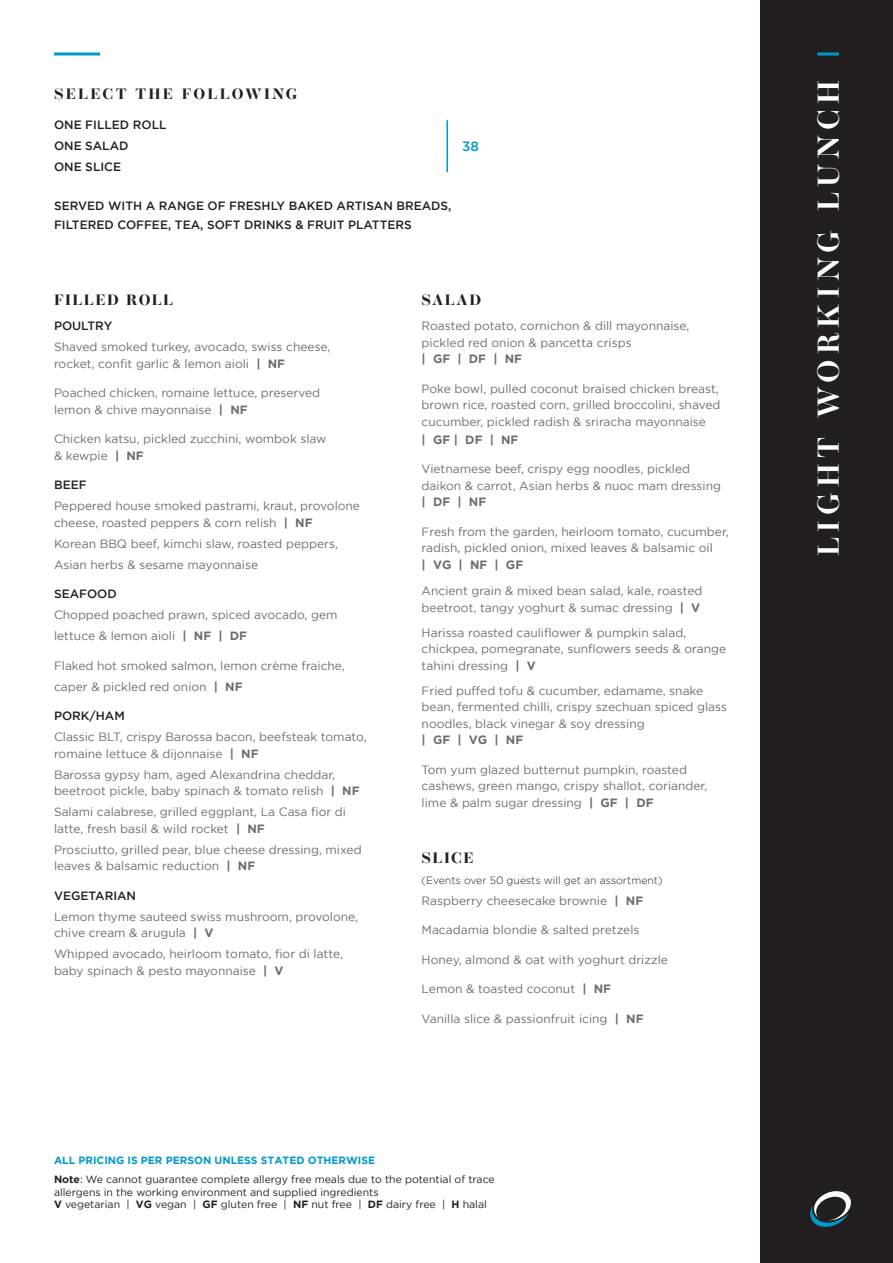
<style>
.page{position:relative;width:893px;height:1263px;background:#fff}
.page>*{position:absolute;margin:0;border:0;box-sizing:border-box;transform-origin:0 0}
.t1{font:600 30px "Operetta 12";letter-spacing:.165em;color:#fff}
.t2{font:700 15px "Operetta 12";letter-spacing:.1em;color:#231f20}
.t3{font:700 15px "Operetta 12";letter-spacing:.15em;color:#231f20}
.t4{font:500 13.5px "Gotham";color:#09c}
.t5{font:12px/16.5px "Gotham";color:#6c6d70}
.Text_at_top_of_pages{font:500 12px/19.5px "Gotham";color:#231f20}
.t6{font:700 12px "Gotham";color:#6c6d70}
.t7{font:10.5px/12.6px "Gotham";color:#231f20}
.t8{font:700 10.5px "Gotham";color:#09c}
.t9{font:300 10.5px "Gotham";color:#231f20}
.s1{font-weight:700}
</style>
<div class="page">
<div style="left:760px;top:0;width:133px;height:1263px;background:#231f20"></div>
<hr style="left:817px;top:53px;width:22px;height:3px;background:#09c">
<svg style="left:810px;top:1191px;width:41px;height:36px"></svg>
<hr style="left:54px;top:53px;width:46px;height:3px;background:#09c">
<hr style="left:446px;top:120px;width:2px;height:52px;background:#09c">
<p class="t3" style="left:54px;top:85px;width:245px">SELECT THE FOLLOWING</p>
<p class="Text_at_top_of_pages" style="left:54px;top:115px;width:114px">ONE FILLED ROLL</p>
<p class="Text_at_top_of_pages" style="left:54px;top:136px;width:76px">ONE SALAD</p>
<p class="Text_at_top_of_pages" style="left:54px;top:157px;width:69px">ONE SLICE</p>
<p class="Text_at_top_of_pages" style="left:54px;top:196px;width:399px">SERVED WITH A RANGE OF FRESHLY BAKED ARTISAN BREADS,<br>FILTERED COFFEE, TEA, SOFT DRINKS &amp; FRUIT PLATTERS</p>
<p class="t4" style="left:462px;top:139px;width:18px">38</p>
<p class="t2" style="left:54px;top:291px;width:121px">FILLED ROLL</p>
<p class="Text_at_top_of_pages" style="left:54px;top:316px;width:60px">POULTRY</p>
<p class="t5" style="left:54px;top:339px;width:278px">Shaved smoked turkey, avocado, swiss cheese, rocket, confit garlic &amp; lemon aioli <span class="s1">| NF</span></p>
<p class="t5" style="left:54px;top:385px;width:268px">Poached chicken, romaine lettuce, preserved lemon &amp; chive mayonnaise <span class="s1">| NF</span></p>
<p class="t5" style="left:54px;top:431px;width:274px">Chicken katsu, pickled zucchini, wombok slaw &amp; kewpie <span class="s1">| NF</span></p>
<p class="Text_at_top_of_pages" style="left:54px;top:475px;width:34px">BEEF</p>
<p class="t5" style="left:54px;top:498px;width:308px">Peppered house smoked pastrami, kraut, provolone cheese, roasted peppers &amp; corn relish <span class="s1">| NF</span></p>
<p class="t5" style="left:54px;top:533px;width:286px;line-height:21px">Korean BBQ beef, kimchi slaw, roasted peppers,<br>Asian herbs &amp; sesame mayonnaise</p>
<p class="Text_at_top_of_pages" style="left:54px;top:584px;width:64px">SEAFOOD</p>
<p class="t5" style="left:54px;top:604px;width:285px;line-height:21px">Chopped poached prawn, spiced avocado, gem lettuce &amp; lemon aioli <span class="s1">| NF | DF</span></p>
<p class="t5" style="left:54px;top:655px;width:292px;line-height:21px">Flaked hot smoked salmon, lemon crème fraiche, caper &amp; pickled red onion <span class="s1">| NF</span></p>
<p class="Text_at_top_of_pages" style="left:54px;top:706px;width:72px">PORK/HAM</p>
<p class="t5" style="left:54px;top:729px;width:314px">Classic BLT, crispy Barossa bacon, beefsteak tomato, romaine lettuce &amp; dijonnaise <span class="s1">| NF</span></p>
<p class="t5" style="left:54px;top:766px;width:307px">Barossa gypsy ham, aged Alexandrina cheddar, beetroot pickle, baby spinach &amp; tomato relish <span class="s1">| NF</span></p>
<p class="t5" style="left:54px;top:804px;width:294px">Salami calabrese, grilled eggplant, La Casa fior di latte, fresh basil &amp; wild rocket <span class="s1">| NF</span></p>
<p class="t5" style="left:54px;top:841px;width:309px">Prosciutto, grilled pear, blue cheese dressing, mixed leaves &amp; balsamic reduction <span class="s1">| NF</span></p>
<p class="Text_at_top_of_pages" style="left:54px;top:886px;width:84px">VEGETARIAN</p>
<p class="t5" style="left:54px;top:908px;width:306px">Lemon thyme sauteed swiss mushroom, provolone, chive cream &amp; arugula <span class="s1">| V</span></p>
<p class="t5" style="left:54px;top:946px;width:291px">Whipped avocado, heirloom tomato, fior di latte, baby spinach &amp; pesto mayonnaise <span class="s1">| V</span></p>
<p class="t2" style="left:422px;top:291px;width:61px">SALAD</p>
<p class="t5" style="left:422px;top:318px;width:269px">Roasted potato, cornichon &amp; dill mayonnaise, pickled red onion &amp; pancetta crisps<br><span class="s1">| GF | DF | NF</span></p>
<p class="t5" style="left:422px;top:380px;width:300px">Poke bowl, pulled coconut braised chicken breast, brown rice, roasted corn, grilled broccolini, shaved cucumber, pickled radish &amp; sriracha mayonnaise</p>
<p class="t6" style="left:422px;top:433px;width:98px">| GF | DF | NF</p>
<p class="t5" style="left:422px;top:461px;width:301px">Vietnamese beef, crispy egg noodles, pickled daikon &amp; carrot, Asian herbs &amp; nuoc mam dressing <span class="s1">| DF | NF</span></p>
<p class="t5" style="left:422px;top:523px;width:309px">Fresh from the garden, heirloom tomato, cucumber, radish, pickled onion, mixed leaves &amp; balsamic oil<br><span class="s1">| VG | NF | GF</span></p>
<p class="t5" style="left:422px;top:583px;width:282px">Ancient grain &amp; mixed bean salad, kale, roasted beetroot, tangy yoghurt &amp; sumac dressing <span class="s1">| V</span></p>
<p class="t5" style="left:422px;top:624px;width:306px">Harissa roasted cauliflower &amp; pumpkin salad, chickpea, pomegranate, sunflowers seeds &amp; orange tahini dressing <span class="s1">| V</span></p>
<p class="t5" style="left:422px;top:682px;width:307px">Fried puffed tofu &amp; cucumber, edamame, snake bean, fermented chilli, crispy szechuan spiced glass noodles, black vinegar &amp; soy dressing<br><span class="s1">| GF | VG | NF</span></p>
<p class="t5" style="left:422px;top:761px;width:287px">Tom yum glazed butternut pumpkin, roasted cashews, green mango, crispy shallot, coriander, lime &amp; palm sugar dressing <span class="s1">| GF | DF</span></p>
<p class="t2" style="left:422px;top:849px;width:54px">SLICE</p>
<p class="t9" style="left:422px;top:874px;width:243px">(Events over 50 guests will get an assortment)</p>
<p class="t5" style="left:422px;top:892px;width:223px">Raspberry cheesecake brownie <span class="s1">| NF</span></p>
<p class="t5" style="left:422px;top:922px;width:219px">Macadamia blondie &amp; salted pretzels</p>
<p class="t5" style="left:422px;top:951px;width:248px">Honey, almond &amp; oat with yoghurt drizzle</p>
<p class="t5" style="left:422px;top:981px;width:191px">Lemon &amp; toasted coconut <span class="s1">| NF</span></p>
<p class="t5" style="left:422px;top:1010px;width:223px">Vanilla slice &amp; passionfruit icing <span class="s1">| NF</span></p>
<p class="t8" style="left:54px;top:1154px;width:323px">ALL PRICING IS PER PERSON UNLESS STATED OTHERWISE</p>
<p class="t7" style="left:54px;top:1173px;width:442px"><span class="s1">Note</span>: We cannot guarantee complete allergy free meals due to the potential of trace allergens in the working environment and supplied ingredients<br><span class="s1">V</span> vegetarian | <span class="s1">VG</span> vegan | <span class="s1">GF</span> gluten free | <span class="s1">NF</span> nut free | <span class="s1">DF</span> dairy free | <span class="s1">H</span> halal</p>
<p class="t1" style="left:811px;top:556px;width:478px;rotate:-90deg">LIGHT WORKING LUNCH</p>
</div>
